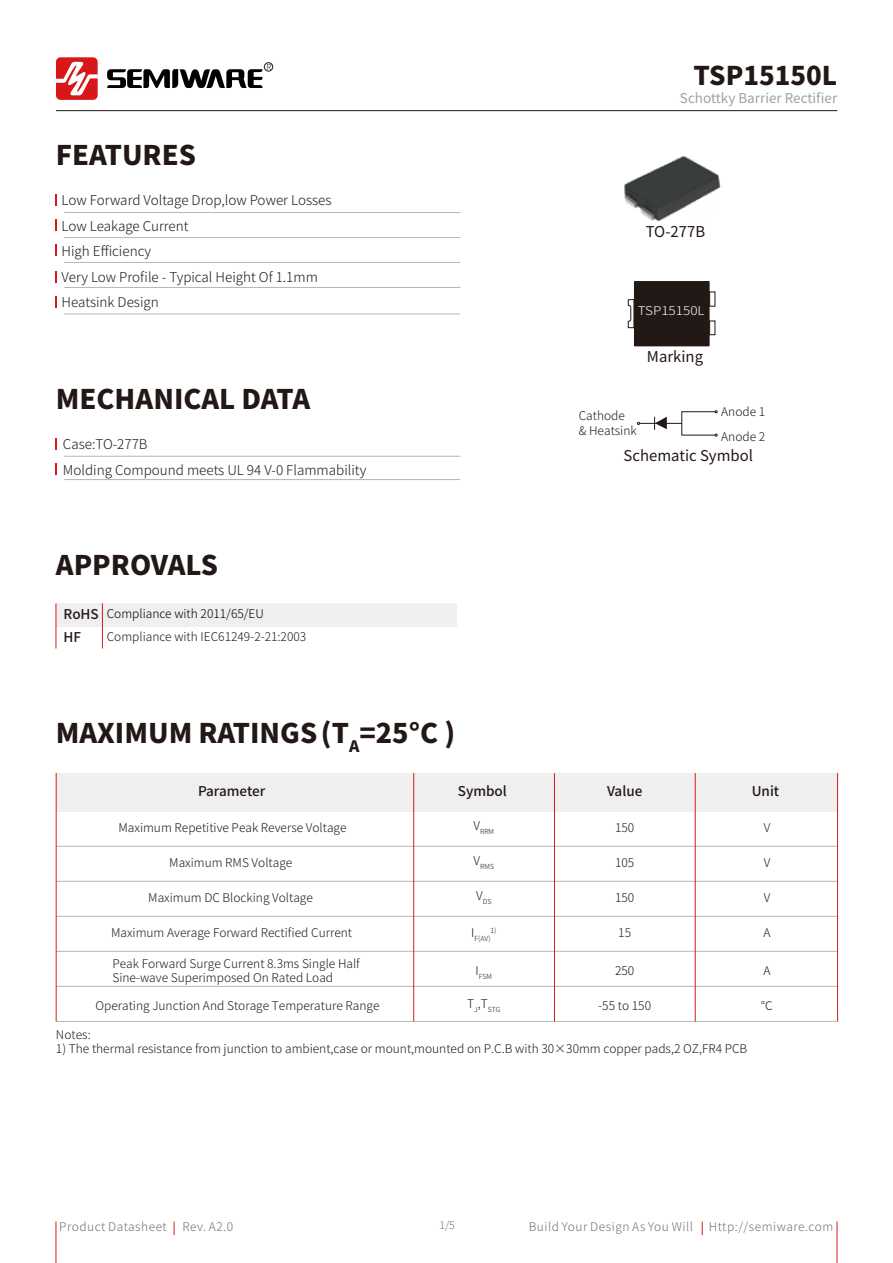
<style>
.page{position:relative;width:893px;height:1263px;background:#fff}
.page>*{position:absolute;margin:0;border:0;box-sizing:border-box;transform-origin:0 0}
.t1{font:800 27px "Source Han Sans CN";color:#221815}
.t2{font:800 25.8px "Source Han Sans CN";color:#221815}
.t3{font:14.85px "Source Han Sans CN";color:#221815}
.t4{font:300 13.5px/25.5px "Source Han Sans CN";color:#221815}
.t5{font:500 13.5px "Source Han Sans CN";color:#221815}
.t6{font:13.5px "Source Han Sans CN";color:#9fa0a0}
.t7{font:300 12.15px "Source Han Sans CN";color:#f7f8f8;scale:1.12 1}
.t8{font:300 12px/14.4px "Source Han Sans CN";color:#221815}
.t9{font:300 12px "Source Han Sans CN";letter-spacing:.045em;color:#727171}
.t10{font:300 12px "Source Han Sans CN";color:#000}
.t11{font:300 10.5px "Source Han Sans CN";color:#727171}
.t12{font:300 8.25px "Source Han Sans CN";color:#221815}
.t13{font:300 7.05px "Source Han Sans CN";color:#221815}
</style>
<div class="page">
<hr style="left:56px;top:110px;width:781px;height:1px;background:#221815">
<svg style="left:56px;top:57px;width:42px;height:43px"></svg>
<svg style="left:107px;top:69px;width:155px;height:19px"></svg>
<div style="left:264px;top:63px;width:9px;height:8px;border:1px solid #221815;border-radius:50%"></div>
<svg style="left:56px;top:194px;width:1px;height:12px"></svg>
<svg style="left:56px;top:219px;width:1px;height:12px"></svg>
<hr style="left:64px;top:212px;width:396px;height:1px;background:#b5b6b6">
<hr style="left:64px;top:237px;width:396px;height:1px;background:#b5b6b6">
<svg style="left:56px;top:244px;width:1px;height:12px"></svg>
<svg style="left:56px;top:271px;width:1px;height:12px"></svg>
<hr style="left:64px;top:262px;width:396px;height:1px;background:#b5b6b6">
<hr style="left:64px;top:287px;width:396px;height:1px;background:#b5b6b6">
<svg style="left:56px;top:296px;width:1px;height:12px"></svg>
<hr style="left:64px;top:314px;width:396px;height:1px;background:#b5b6b6">
<svg style="left:56px;top:438px;width:1px;height:12px"></svg>
<svg style="left:56px;top:463px;width:1px;height:12px"></svg>
<hr style="left:64px;top:456px;width:396px;height:1px;background:#b5b6b6">
<hr style="left:64px;top:479px;width:396px;height:1px;background:#b5b6b6">
<div style="left:56px;top:603px;width:46px;height:24px;background:#efefef"></div>
<div style="left:102px;top:603px;width:354px;height:24px;background:#efefef"></div>
<hr style="left:102px;top:603px;width:1px;height:45px;background:#d71a18">
<hr style="left:56px;top:603px;width:1px;height:45px;background:#d71a18">
<div style="left:56px;top:773px;width:781px;height:38px;background:#efefef"></div>
<hr style="left:56px;top:1021px;width:782px;height:1px;background:#b5b6b6">
<hr style="left:56px;top:986px;width:782px;height:1px;background:#b5b6b6">
<hr style="left:56px;top:951px;width:782px;height:1px;background:#b5b6b6">
<hr style="left:56px;top:916px;width:782px;height:1px;background:#b5b6b6">
<hr style="left:56px;top:881px;width:782px;height:1px;background:#b5b6b6">
<hr style="left:56px;top:846px;width:782px;height:1px;background:#b5b6b6">
<hr style="left:56px;top:773px;width:1px;height:248px;background:#d71a18">
<hr style="left:413px;top:773px;width:1px;height:248px;background:#d71a18">
<hr style="left:554px;top:773px;width:1px;height:248px;background:#d71a18">
<hr style="left:695px;top:773px;width:1px;height:248px;background:#d71a18">
<hr style="left:837px;top:773px;width:1px;height:248px;background:#d71a18">
<hr style="left:640px;top:423px;width:42px;height:1px;background:#221815">
<div style="left:681px;top:411px;width:34px;height:24px;border:1px solid #221815"></div>
<svg style="left:654px;top:417px;width:13px;height:13px"></svg>
<div style="left:634px;top:281px;width:76px;height:65px;background:#221815"></div>
<div style="left:709px;top:292px;width:6px;height:14px;border:1px solid #221814"></div>
<div style="left:709px;top:321px;width:6px;height:14px;border:1px solid #221814"></div>
<svg style="left:628px;top:299px;width:6px;height:29px"></svg>
<img style="left:624px;top:156px;width:97px;height:65px">
<hr style="left:56px;top:1221px;width:1px;height:42px;background:#d71a18">
<hr style="left:837px;top:1221px;width:1px;height:42px;background:#d71a18">
<svg style="left:702px;top:1221px;width:1px;height:14px"></svg>
<svg style="left:174px;top:1221px;width:1px;height:14px"></svg>
<p class="t12" style="left:266px;top:62px;width:7px">R</p>
<h1 class="t1" style="left:56px;top:140px;width:142px">FEATURES</h1>
<p class="t4" style="left:62px;top:188px;width:271px">Low Forward Voltage Drop,low Power Losses<br>Low Leakage Current<br>High Efficiency<br>Very Low Profile - Typical Height Of 1.1mm<br>Heatsink Design</p>
<h1 class="t1" style="left:56px;top:384px;width:256px">MECHANICAL DATA</h1>
<p class="t4" style="left:63px;top:432px;width:305px">Case:TO-277B<br>Molding Compound meets UL 94 V-0 Flammability</p>
<h1 class="t1" style="left:56px;top:550px;width:163px">APPROVALS</h1>
<p class="t10" style="left:107px;top:607px;width:159px">Compliance with 2011/65/EU</p>
<p class="t5" style="left:64px;top:629px;width:19px">HF</p>
<p class="t5" style="left:64px;top:606px;width:37px">RoHS</p>
<p class="t8" style="left:107px;top:630px;width:201px">Compliance with IEC61249-2-21:2003</p>
<h1 class="t1" style="left:56px;top:717px;width:401px">MAXIMUM RATINGS(T<sub>A</sub>=25°C )</h1>
<h2 class="t2" style="left:693px;top:61px;width:145px">TSP15150L</h2>
<p class="t6" style="left:680px;top:90px;width:159px">Schottky Barrier Rectifier</p>
<p class="t3" style="left:646px;top:224px;width:61px">TO-277B</p>
<p class="t7" style="left:638px;top:303px;width:61px">TSP15150L</p>
<p class="t3" style="left:647px;top:348px;width:58px">Marking</p>
<p class="t8" style="left:579px;top:409px;width:60px">Cathode<br>&amp; Heatsink</p>
<p class="t8" style="left:721px;top:400px;width:46px;line-height:24.6px">Anode 1<br>Anode 2</p>
<p class="t3" style="left:624px;top:447px;width:131px">Schematic Symbol</p>
<p class="t5" style="left:198px;top:783px;width:69px">Parameter</p>
<p class="t5" style="left:458px;top:783px;width:51px">Symbol</p>
<p class="t5" style="left:607px;top:783px;width:37px">Value</p>
<p class="t5" style="left:752px;top:783px;width:29px">Unit</p>
<p class="t8" style="left:119px;top:821px;width:230px">Maximum Repetitive Peak Reverse Voltage</p>
<p class="t13" style="left:474px;top:828px;width:22px"><sup>V</sup>RRM</p>
<p class="t13" style="left:474px;top:863px;width:22px"><sup>V</sup>RMS</p>
<p class="t8" style="left:615px;top:821px;width:21px">150</p>
<p class="t8" style="left:764px;top:821px;width:8px">V</p>
<p class="t8" style="left:169px;top:856px;width:125px">Maximum RMS Voltage</p>
<p class="t8" style="left:615px;top:856px;width:21px">105</p>
<p class="t8" style="left:764px;top:856px;width:8px">V</p>
<p class="t8" style="left:148px;top:891px;width:166px">Maximum DC Blocking Voltage</p>
<p class="t13" style="left:476px;top:898px;width:17px"><sup>V</sup>DS</p>
<p class="t8" style="left:615px;top:891px;width:21px">150</p>
<p class="t8" style="left:111px;top:925px;width:243px">Maximum Average Forward Rectified Current</p>
<p class="t8" style="left:471px;top:925px;width:5px">I</p>
<p class="t8" style="left:618px;top:925px;width:14px">15</p>
<p class="t13" style="left:491px;top:926px;width:7px">1)</p>
<p class="t13" style="left:474px;top:934px;width:18px">F(AV)</p>
<p class="t8" style="left:112px;top:956px;width:249px">Peak Forward Surge Current 8.3ms Single Half<br>Sine-wave Superimposed On Rated Load</p>
<p class="t13" style="left:476px;top:972px;width:18px"><sup>I</sup>FSM</p>
<p class="t8" style="left:615px;top:963px;width:21px">250</p>
<p class="t8" style="left:467px;top:996px;width:22px">T<sub>J</sub>,T</p>
<p class="t8" style="left:95px;top:998px;width:285px">Operating Junction And Storage Temperature Range</p>
<p class="t13" style="left:488px;top:1005px;width:14px">STG</p>
<p class="t8" style="left:598px;top:998px;width:54px">-55 to 150</p>
<p class="t8" style="left:56px;top:1027px;width:36px">Notes:</p>
<p class="t8" style="left:56px;top:1042px;width:693px">1) The thermal resistance from junction to ambient,case or mount,mounted on P.C.B with 30×30mm copper pads,2 OZ,FR4 PCB</p>
<p class="t8" style="left:764px;top:891px;width:8px">V</p>
<p class="t8" style="left:763px;top:925px;width:9px">A</p>
<p class="t8" style="left:763px;top:964px;width:9px">A</p>
<p class="t8" style="left:761px;top:998px;width:13px">℃</p>
<p class="t11" style="left:439px;top:1219px;width:17px">1/5</p>
<p class="t9" style="left:59px;top:1220px;width:109px">Product Datasheet</p>
<p class="t9" style="left:182px;top:1220px;width:53px">Rev. A2.0</p>
<p class="t9" style="left:529px;top:1220px;width:166px">Build Your Design As You Will</p>
<p class="t9" style="left:709px;top:1220px;width:126px">Http://semiware.com</p>
</div>
